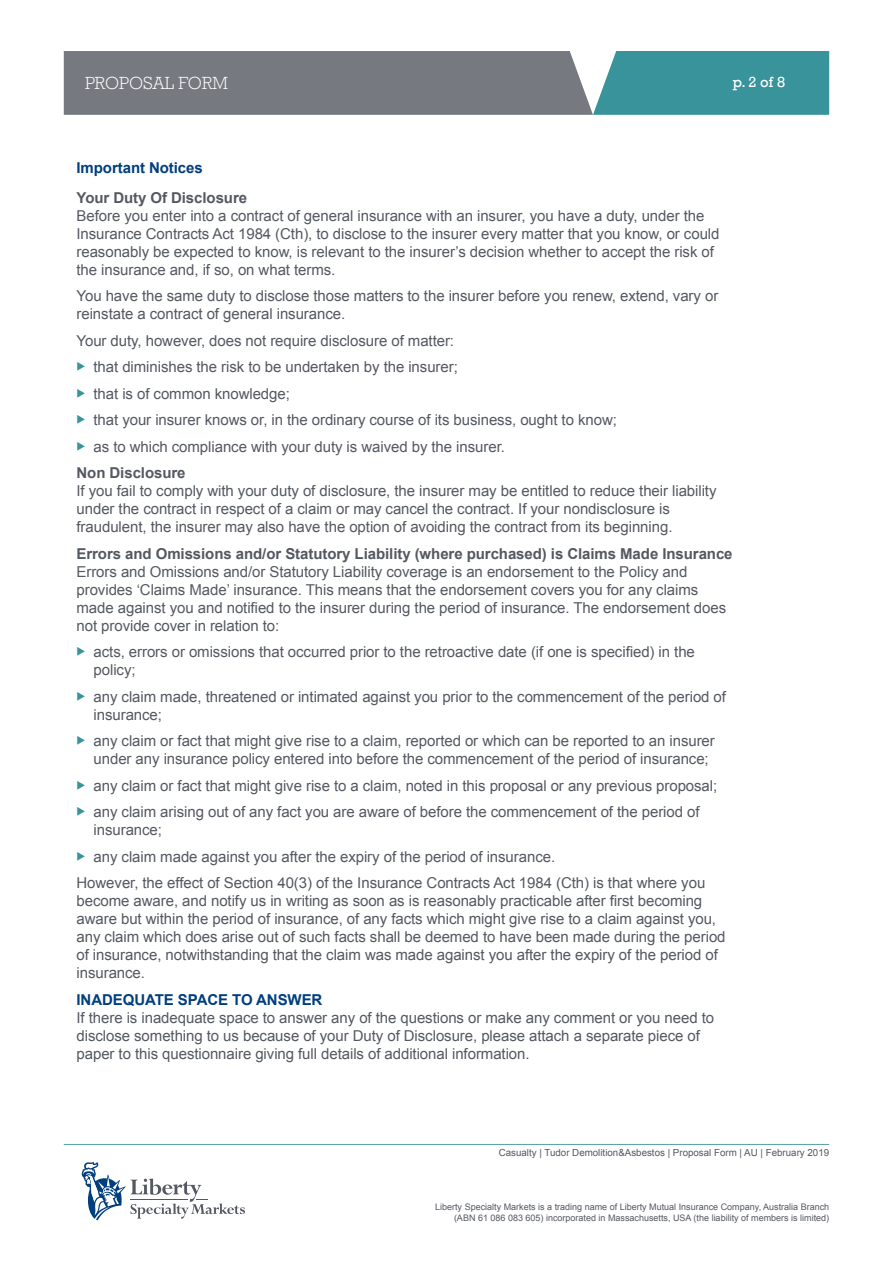
<style>
.page{position:relative;width:893px;height:1263px;background:#fff}
.page>*{position:absolute;margin:0;border:0;box-sizing:border-box;transform-origin:0 0}
.t1{font:300 18px "Rockwell Std";color:#fff}
.LSM_body_text{font:15px/18px "Arial";letter-spacing:-.005em;color:#545861}
.LSM_body_text-2{font:700 15px "Arial";letter-spacing:-.005em;color:#545861}
.LSM_body_text-3{font:700 15px "Arial";letter-spacing:-.005em;color:#003e7e}
.LSM_Important_Notice{font:700 15px "Arial";letter-spacing:-.005em;color:#003e7e}
.t2{font:15px "Rockwell";color:#fff}
.t3{font:9.75px "Arial";color:#545861}
.t4{font:9px/10.5px "Arial";color:#545861;text-align:right}
.s1{color:#38939b}
</style>
<div class="page">
<svg style="left:64px;top:51px;width:765px;height:64px;background:#68858c"></svg>
<hr style="left:64px;top:1144px;width:765px;height:1px;background:#5fa4ac">
<svg style="left:82px;top:1162px;width:163px;height:58px"></svg>
<p class="t1" style="left:85px;top:73px;width:144px">PROPOSAL FORM</p>
<p class="t2" style="left:733px;top:73px;width:54px">p. 2 of 8</p>
<p class="LSM_Important_Notice" style="left:77px;top:157px;width:128px">Important Notices</p>
<p class="LSM_body_text-2" style="left:77px;top:187px;width:172px">Your Duty Of Disclosure</p>
<p class="LSM_body_text" style="left:77px;top:207px;width:644px">Before you enter into a contract of general insurance with an insurer, you have a duty, under the Insurance Contracts Act 1984 (Cth), to disclose to the insurer every matter that you know, or could reasonably be expected to know, is relevant to the insurer’s decision whether to accept the risk of the insurance and, if so, on what terms.</p>
<p class="LSM_body_text" style="left:77px;top:287px;width:643px">You have the same duty to disclose those matters to the insurer before you renew, extend, vary or reinstate a contract of general insurance.</p>
<p class="LSM_body_text" style="left:77px;top:332px;width:379px">Your duty, however, does not require disclosure of matter:</p>
<p class="LSM_body_text" style="left:77px;top:358px;width:383px"><span class="s1">◆</span> that diminishes the risk to be undertaken by the insurer;</p>
<p class="LSM_body_text" style="left:77px;top:385px;width:215px"><span class="s1">◆</span> that is of common knowledge;</p>
<p class="LSM_body_text" style="left:77px;top:411px;width:542px"><span class="s1">◆</span> that your insurer knows or, in the ordinary course of its business, ought to know;</p>
<p class="LSM_body_text" style="left:77px;top:438px;width:430px"><span class="s1">◆</span> as to which compliance with your duty is waived by the insurer.</p>
<p class="LSM_body_text-2" style="left:77px;top:463px;width:111px">Non Disclosure</p>
<p class="LSM_body_text" style="left:77px;top:482px;width:641px">If you fail to comply with your duty of disclosure, the insurer may be entitled to reduce their liability under the contract in respect of a claim or may cancel the contract. If your nondisclosure is fraudulent, the insurer may also have the option of avoiding the contract from its beginning.</p>
<p class="LSM_body_text-2" style="left:77px;top:544px;width:658px">Errors and Omissions and/or Statutory Liability (where purchased) is Claims Made Insurance</p>
<p class="LSM_body_text" style="left:77px;top:563px;width:651px">Errors and Omissions and/or Statutory Liability coverage is an endorsement to the Policy and provides ‘Claims Made’ insurance. This means that the endorsement covers you for any claims made against you and notified to the insurer during the period of insurance. The endorsement does not provide cover in relation to:</p>
<p class="LSM_body_text" style="left:94px;top:643px;width:603px;text-indent:-17px"><span class="s1">◆</span> acts, errors or omissions that occurred prior to the retroactive date (if one is specified) in the policy;</p>
<p class="LSM_body_text" style="left:94px;top:688px;width:634px;text-indent:-17px"><span class="s1">◆</span> any claim made, threatened or intimated against you prior to the commencement of the period of insurance;</p>
<p class="LSM_body_text" style="left:94px;top:732px;width:623px;text-indent:-17px"><span class="s1">◆</span> any claim or fact that might give rise to a claim, reported or which can be reported to an insurer under any insurance policy entered into before the commencement of the period of insurance;</p>
<p class="LSM_body_text" style="left:77px;top:777px;width:642px"><span class="s1">◆</span> any claim or fact that might give rise to a claim, noted in this proposal or any previous proposal;</p>
<p class="LSM_body_text" style="left:94px;top:803px;width:608px;text-indent:-17px"><span class="s1">◆</span> any claim arising out of any fact you are aware of before the commencement of the period of insurance;</p>
<p class="LSM_body_text" style="left:77px;top:848px;width:480px"><span class="s1">◆</span> any claim made against you after the expiry of the period of insurance.</p>
<p class="LSM_body_text" style="left:77px;top:874px;width:651px">However, the effect of Section 40(3) of the Insurance Contracts Act 1984 (Cth) is that where you become aware, and notify us in writing as soon as is reasonably practicable after first becoming aware but within the period of insurance, of any facts which might give rise to a claim against you, any claim which does arise out of such facts shall be deemed to have been made during the period of insurance, notwithstanding that the claim was made against you after the expiry of the period of insurance.</p>
<p class="LSM_body_text-3" style="left:77px;top:990px;width:247px">INADEQUATE SPACE TO ANSWER</p>
<p class="LSM_body_text" style="left:77px;top:1009px;width:639px">If there is inadequate space to answer any of the questions or make any comment or you need to disclose something to us because of your Duty of Disclosure, please attach a separate piece of paper to this questionnaire giving full details of additional information.</p>
<p class="t3" style="left:499px;top:1146px;width:332px">Casualty | Tudor Demolition&amp;Asbestos | Proposal Form | AU | February 2019</p>
<p class="t4" style="left:435px;top:1202px;width:396px">Liberty Specialty Markets is a trading name of Liberty Mutual Insurance Company, Australia Branch (ABN 61 086 083 605) incorporated in Massachusetts, USA (the liability of members is limited)</p>
</div>
